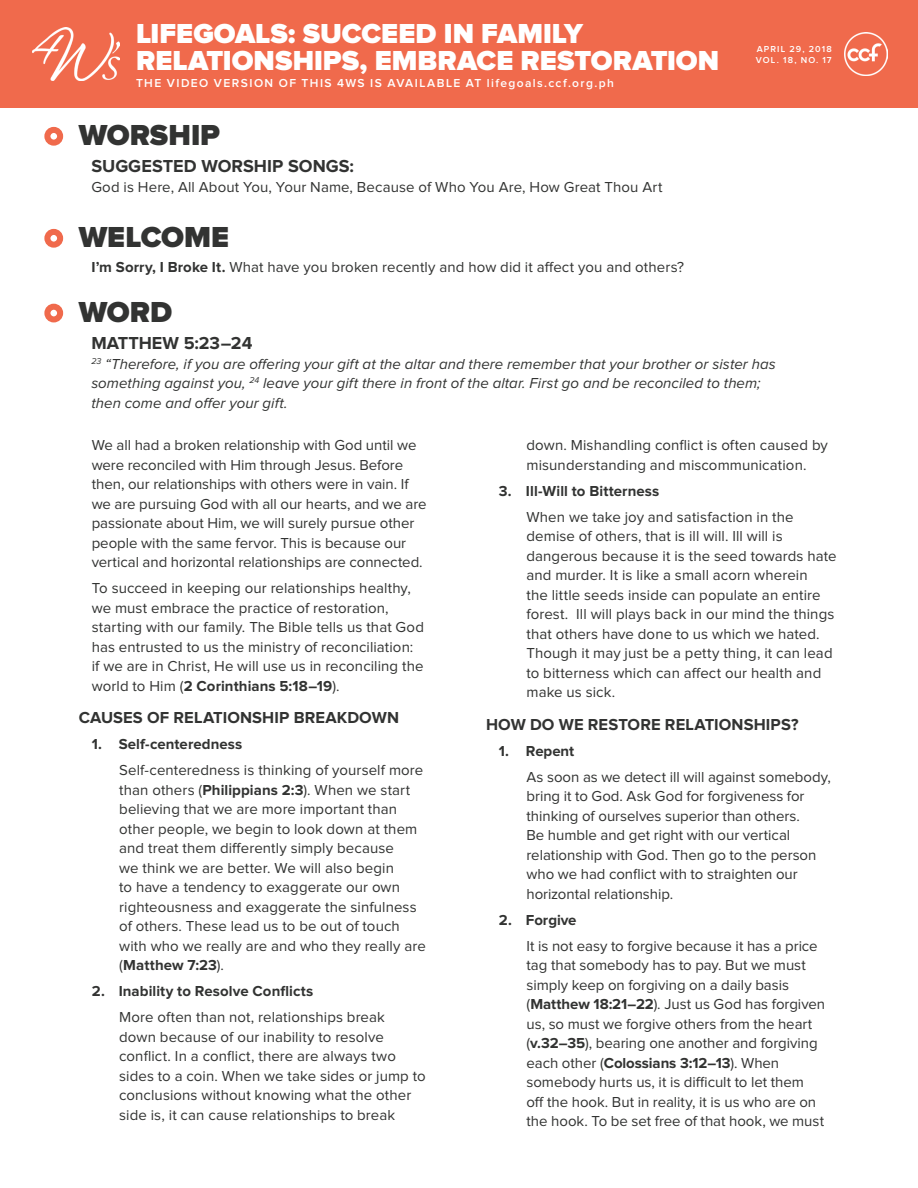
<style>
.page{position:relative;width:918px;height:1188px;background:#fff}
.page>*{position:absolute;margin:0;border:0;box-sizing:border-box;transform-origin:0 0}
.t1{font:900 30px "Proxima Nova";color:#323332}
.t2{font:900 28.5px/27px "Proxima Nova";color:#fff}
.t3{font:700 18px "Proxima Nova";color:#323332}
.t4{font:700 16.5px "Proxima Nova";letter-spacing:.005em;color:#323332}
.t5{font:15px/19.5px "Proxima Nova";letter-spacing:.005em;color:#323332}
.t6{font:italic 15px/19.5px "Proxima Nova";letter-spacing:.005em;color:#323332}
.t7{font:700 15px "Proxima Nova";letter-spacing:.005em;color:#323332}
.t8{font:600 12px "Proxima Nova";letter-spacing:.12em;color:#fff}
.t9{font:600 9px "Proxima Nova";letter-spacing:.13em;color:#fff}
.s1{font-weight:700}
</style>
<div class="page">
<div style="left:0;top:0;width:918px;height:108px;background:#f06a4c"></div>
<img style="left:32px;top:27px;width:88px;height:54px">
<img style="left:844px;top:32px;width:44px;height:44px">
<div style="left:44px;top:127px;width:19px;height:19px;border:6px solid #f06a4c;border-radius:50%"></div>
<div style="left:44px;top:229px;width:19px;height:19px;border:6px solid #f06a4c;border-radius:50%"></div>
<div style="left:44px;top:304px;width:19px;height:18px;border:6px solid #f06a4c;border-radius:50%"></div>
<p class="t2" style="left:136px;top:21px;width:585px">LIFEGOALS: SUCCEED IN FAMILY<br>RELATIONSHIPS, EMBRACE RESTORATION</p>
<p class="t8" style="left:136px;top:78px;width:479px">THE VIDEO VERSION OF THIS 4WS IS AVAILABLE AT lifegoals.ccf.org.ph</p>
<p class="t1" style="left:79px;top:122px;width:143px">WORSHIP</p>
<p class="t3" style="left:91px;top:158px;width:264px">SUGGESTED WORSHIP SONGS:</p>
<p class="t5" style="left:91px;top:178px;width:573px">God is Here, All About You, Your Name, Because of Who You Are, How Great Thou Art</p>
<p class="t1" style="left:79px;top:224px;width:152px">WELCOME</p>
<p class="t5" style="left:91px;top:258px;width:594px"><span class="s1">I’m Sorry, I Broke It.</span> What have you broken recently and how did it affect you and others?</p>
<p class="t1" style="left:79px;top:298px;width:95px">WORD</p>
<p class="t9" style="left:757px;top:45px;width:77px">APRIL 29, 2018</p>
<p class="t9" style="left:756px;top:56px;width:77px">VOL. 18, NO. 17</p>
<p class="t3" style="left:91px;top:335px;width:163px">MATTHEW 5:23–24</p>
<p class="t6" style="left:91px;top:355px;width:686px"><sup>23</sup> “Therefore, if you are offering your gift at the altar and there remember that your brother or sister has something against you, <sup>24</sup> leave your gift there in front of the altar. First go and be reconciled to them; then come and offer your gift.</p>
<p class="t5" style="left:92px;top:436px;width:336px">We all had a broken relationship with God until we were reconciled with Him through Jesus. Before then, our relationships with others were in vain. If we are pursuing God with all our hearts, and we are passionate about Him, we will surely pursue other people with the same fervor. This is because our vertical and horizontal relationships are connected.</p>
<p class="t5" style="left:92px;top:579px;width:334px">To succeed in keeping our relationships healthy, we must embrace the practice of restoration, starting with our family. The Bible tells us that God has entrusted to us the ministry of reconciliation: if we are in Christ, He will use us in reconciling the world to Him (<span class="s1">2 Corinthians 5:18–19</span>).</p>
<p class="t4" style="left:79px;top:710px;width:322px">CAUSES OF RELATIONSHIP BREAKDOWN</p>
<p class="t7" style="left:92px;top:737px;width:152px">1. Self-centeredness</p>
<p class="t5" style="left:119px;top:761px;width:308px">Self-centeredness is thinking of yourself more than others (<span class="s1">Philippians 2:3</span>). When we start believing that we are more important than other people, we begin to look down at them and treat them differently simply because<br>we think we are better. We will also begin<br>to have a tendency to exaggerate our own righteousness and exaggerate the sinfulness of others. These lead us to be out of touch with who we really are and who they really are (<span class="s1">Matthew 7:23</span>).</p>
<p class="t7" style="left:92px;top:984px;width:223px">2. Inability to Resolve Conflicts</p>
<p class="t5" style="left:119px;top:1008px;width:308px">More often than not, relationships break<br>down because of our inability to resolve conflict. In a conflict, there are always two sides to a coin. When we take sides or jump to conclusions without knowing what the other side is, it can cause relationships to break</p>
<p class="t5" style="left:526px;top:436px;width:303px">down. Mishandling conflict is often caused by misunderstanding and miscommunication.</p>
<p class="t7" style="left:499px;top:484px;width:162px">3. Ill-Will to Bitterness</p>
<p class="t5" style="left:526px;top:508px;width:312px">When we take joy and satisfaction in the demise of others, that is ill will. Ill will is dangerous because it is the seed towards hate and murder. It is like a small acorn wherein<br>the little seeds inside can populate an entire forest. Ill will plays back in our mind the things that others have done to us which we hated.<br>Though it may just be a petty thing, it can lead to bitterness which can affect our health and make us sick.</p>
<p class="t4" style="left:486px;top:717px;width:314px">HOW DO WE RESTORE RELATIONSHIPS?</p>
<p class="t7" style="left:499px;top:744px;width:77px">1. Repent</p>
<p class="t5" style="left:526px;top:768px;width:306px">As soon as we detect ill will against somebody, bring it to God. Ask God for forgiveness for thinking of ourselves superior than others.<br>Be humble and get right with our vertical relationship with God. Then go to the person who we had conflict with to straighten our horizontal relationship.</p>
<p class="t7" style="left:499px;top:913px;width:79px">2. Forgive</p>
<p class="t5" style="left:526px;top:937px;width:300px">It is not easy to forgive because it has a price tag that somebody has to pay. But we must simply keep on forgiving on a daily basis (<span class="s1">Matthew 18:21–22</span>). Just us God has forgiven us, so must we forgive others from the heart (<span class="s1">v.32–35</span>), bearing one another and forgiving each other (<span class="s1">Colossians 3:12–13</span>). When somebody hurts us, it is difficult to let them off the hook. But in reality, it is us who are on the hook. To be set free of that hook, we must</p>
</div>
